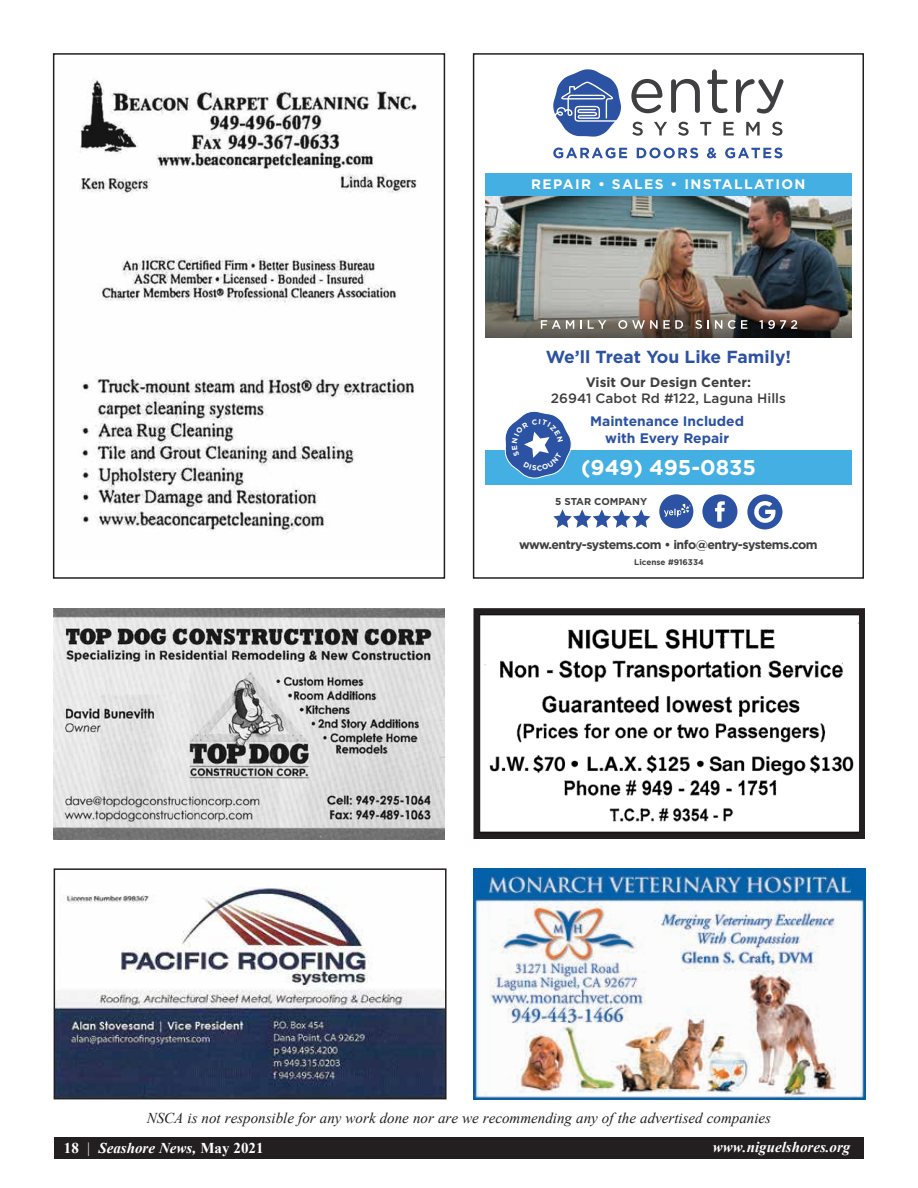
<style>
.page{position:relative;width:918px;height:1188px;background:#fff}
.page>*{position:absolute;margin:0;border:0;box-sizing:border-box;transform-origin:0 0}
.t1{font:700 21.45px "Gotham";letter-spacing:-.005em;color:#fff}
.t2{font:700 17.4px "Gotham";color:#2c52a3}
.t3{font:italic 15px "Times New Roman";color:#231f20}
.t4{font:italic 700 15px "Times New Roman";color:#fff}
.t5{font:700 13.8px/16.5px "Gotham";color:#2c52a3;text-align:center}
.t6{font:700 13.8px "Gotham";letter-spacing:.1em;color:#fff}
.t7{font:500 13.5px "Gotham";color:#3f3f42}
.t8{font:700 13.5px "Gotham";color:#3f3f42}
.t9{font:700 12.45px "Gotham";letter-spacing:-.04em;color:#3f3f42}
.t10{font:700 9.9px "Gotham";color:#3f3f42}
.t11{font:700 8.1px "Gotham";color:#3f3f42}
.s1{font-style:normal}
.s2{font-weight:400;font-style:normal}
</style>
<div class="page">
<div style="left:54px;top:1137px;width:810px;height:21px;background:#231f20"></div>
<img style="left:480px;top:615px;width:378px;height:217px">
<div style="left:473px;top:608px;width:392px;height:231px;border:6px solid #231f20"></div>
<img style="left:485px;top:196px;width:367px;height:142px">
<svg style="left:631px;top:79px;width:31px;height:34px"></svg>
<svg style="left:671px;top:79px;width:29px;height:34px"></svg>
<svg style="left:707px;top:69px;width:21px;height:44px"></svg>
<svg style="left:736px;top:79px;width:48px;height:35px"></svg>
<svg style="left:632px;top:122px;width:11px;height:14px"></svg>
<svg style="left:654px;top:122px;width:13px;height:13px"></svg>
<svg style="left:678px;top:122px;width:11px;height:14px"></svg>
<svg style="left:700px;top:122px;width:11px;height:13px"></svg>
<svg style="left:723px;top:122px;width:11px;height:13px"></svg>
<svg style="left:746px;top:122px;width:14px;height:13px"></svg>
<svg style="left:772px;top:122px;width:10px;height:14px"></svg>
<svg style="left:553px;top:69px;width:68px;height:68px"></svg>
<svg style="left:553px;top:148px;width:74px;height:10px"></svg>
<svg style="left:637px;top:148px;width:61px;height:10px"></svg>
<svg style="left:707px;top:148px;width:9px;height:10px"></svg>
<svg style="left:725px;top:148px;width:57px;height:10px"></svg>
<div style="left:485px;top:173px;width:367px;height:23px;background:#43afe3"></div>
<div style="left:485px;top:450px;width:367px;height:35px;background:#43afe3"></div>
<svg style="left:541px;top:320px;width:33px;height:9px"></svg>
<svg style="left:580px;top:320px;width:2px;height:9px"></svg>
<svg style="left:588px;top:320px;width:18px;height:9px"></svg>
<svg style="left:618px;top:320px;width:65px;height:9px"></svg>
<svg style="left:695px;top:320px;width:14px;height:9px"></svg>
<svg style="left:715px;top:320px;width:7px;height:9px"></svg>
<svg style="left:728px;top:320px;width:19px;height:9px"></svg>
<svg style="left:759px;top:320px;width:38px;height:9px"></svg>
<svg style="left:553px;top:509px;width:97px;height:19px"></svg>
<svg style="left:702px;top:494px;width:35px;height:34px"></svg>
<div style="left:659px;top:494px;width:34px;height:34px;background:#2c52a3;border-radius:50%"></div>
<svg style="left:664px;top:504px;width:27px;height:13px"></svg>
<svg style="left:747px;top:494px;width:35px;height:35px"></svg>
<div style="left:473px;top:53px;width:391px;height:526px;border:2px solid #231f20"></div>
<img style="left:80px;top:79px;width:337px;height:454px">
<div style="left:53px;top:53px;width:392px;height:526px;border:2px solid #231f20"></div>
<img style="left:473px;top:868px;width:393px;height:231px">
<img style="left:54px;top:608px;width:390px;height:231px">
<img style="left:57px;top:887px;width:387px;height:209px">
<div style="left:54px;top:868px;width:393px;height:231px;border:2px solid #231f20"></div>
<svg style="left:504px;top:411px;width:68px;height:68px"></svg>
<p class="t6" style="left:531px;top:175px;width:276px">REPAIR • SALES • INSTALLATION</p>
<p class="t2" style="left:546px;top:345px;width:247px">We’ll Treat You Like Family!</p>
<p class="t8" style="left:586px;top:373px;width:167px">Visit Our Design Center:</p>
<p class="t7" style="left:551px;top:391px;width:236px">26941 Cabot Rd #122, Laguna Hills</p>
<p class="t5" style="left:590px;top:413px;width:155px">Maintenance Included with Every Repair</p>
<h1 class="t1" style="left:581px;top:453px;width:176px">(949) 495-0835</h1>
<p class="t10" style="left:555px;top:495px;width:94px">5 STAR COMPANY</p>
<p class="t9" style="left:519px;top:536px;width:300px">www.entry-systems.com • info@entry-systems.com</p>
<p class="t11" style="left:634px;top:556px;width:71px">License #916334</p>
<p class="t3" style="left:147px;top:1107px;width:626px">NSCA is not responsible for any work done nor are we recommending any of the advertised companies</p>
<p class="t4" style="left:64px;top:1137px;width:201px"><span class="s1">18</span> <span class="s2">|</span> Seashore News, <span class="s1">May 2021</span></p>
<p class="t4" style="left:713px;top:1137px;width:139px">www.niguelshores.org</p>
</div>
